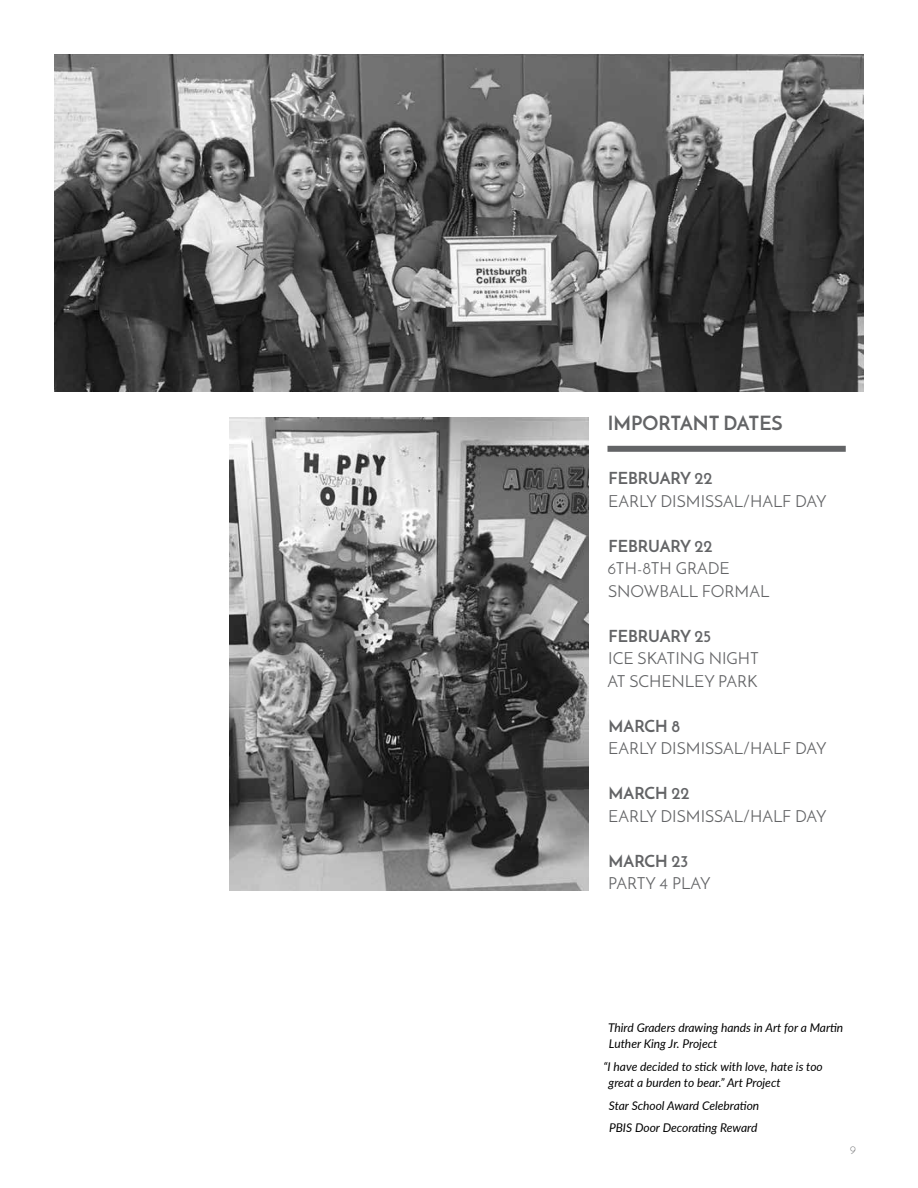
<style>
.page{position:relative;width:918px;height:1188px;background:#fff}
.page>*{position:absolute;margin:0;border:0;box-sizing:border-box;transform-origin:0 0}
.t1{font:700 19.5px "Josefin Sans";color:#636466}
.t2{font:16.5px/22.5px "Josefin Sans";color:#636466}
.t3{font:700 16.5px "Josefin Sans";color:#636466}
.t4{font:italic 12px/16.5px "Lato";color:#000}
.t5{font:300 12px "Josefin Sans";color:#636466}
</style>
<div class="page">
<img style="left:55px;top:54px;width:809px;height:338px">
<img style="left:230px;top:417px;width:359px;height:474px">
<div style="left:608px;top:446px;width:238px;height:6px;background:#636466"></div>
<h1 class="t1" style="left:608px;top:411px;width:176px">IMPORTANT DATES</h1>
<h2 class="t3" style="left:609px;top:468px;width:106px">FEBRUARY 22</h2>
<h2 class="t2" style="left:608px;top:490px;width:220px">EARLY DISMISSAL/HALF DAY</h2>
<h2 class="t3" style="left:609px;top:536px;width:106px">FEBRUARY 22</h2>
<h2 class="t2" style="left:607px;top:557px;width:163px">6TH-8TH GRADE<br>SNOWBALL FORMAL</h2>
<h2 class="t3" style="left:609px;top:626px;width:104px">FEBRUARY 25</h2>
<h2 class="t2" style="left:607px;top:647px;width:153px">ICE SKATING NIGHT<br>AT SCHENLEY PARK</h2>
<h2 class="t3" style="left:609px;top:716px;width:73px">MARCH 8</h2>
<h2 class="t2" style="left:608px;top:737px;width:220px">EARLY DISMISSAL/HALF DAY</h2>
<h2 class="t3" style="left:609px;top:783px;width:83px">MARCH 22</h2>
<h2 class="t2" style="left:608px;top:805px;width:220px">EARLY DISMISSAL/HALF DAY</h2>
<h2 class="t3" style="left:609px;top:851px;width:81px">MARCH 23</h2>
<h2 class="t2" style="left:608px;top:872px;width:104px">PARTY 4 PLAY</h2>
<p class="t4" style="left:608px;top:1019px;width:237px">Third Graders drawing hands in Art for a Martin<br>Luther King Jr. Project</p>
<p class="t4" style="left:609px;top:1058px;width:216px;text-indent:-5px">“I have decided to stick with love, hate is too great a burden to bear.” Art Project</p>
<p class="t4" style="left:609px;top:1094px;width:152px;line-height:22.5px">Star School Award Celebration<br>PBIS Door Decorating Reward</p>
<p class="t5" style="left:850px;top:1142px;width:8px">9</p>
</div>
